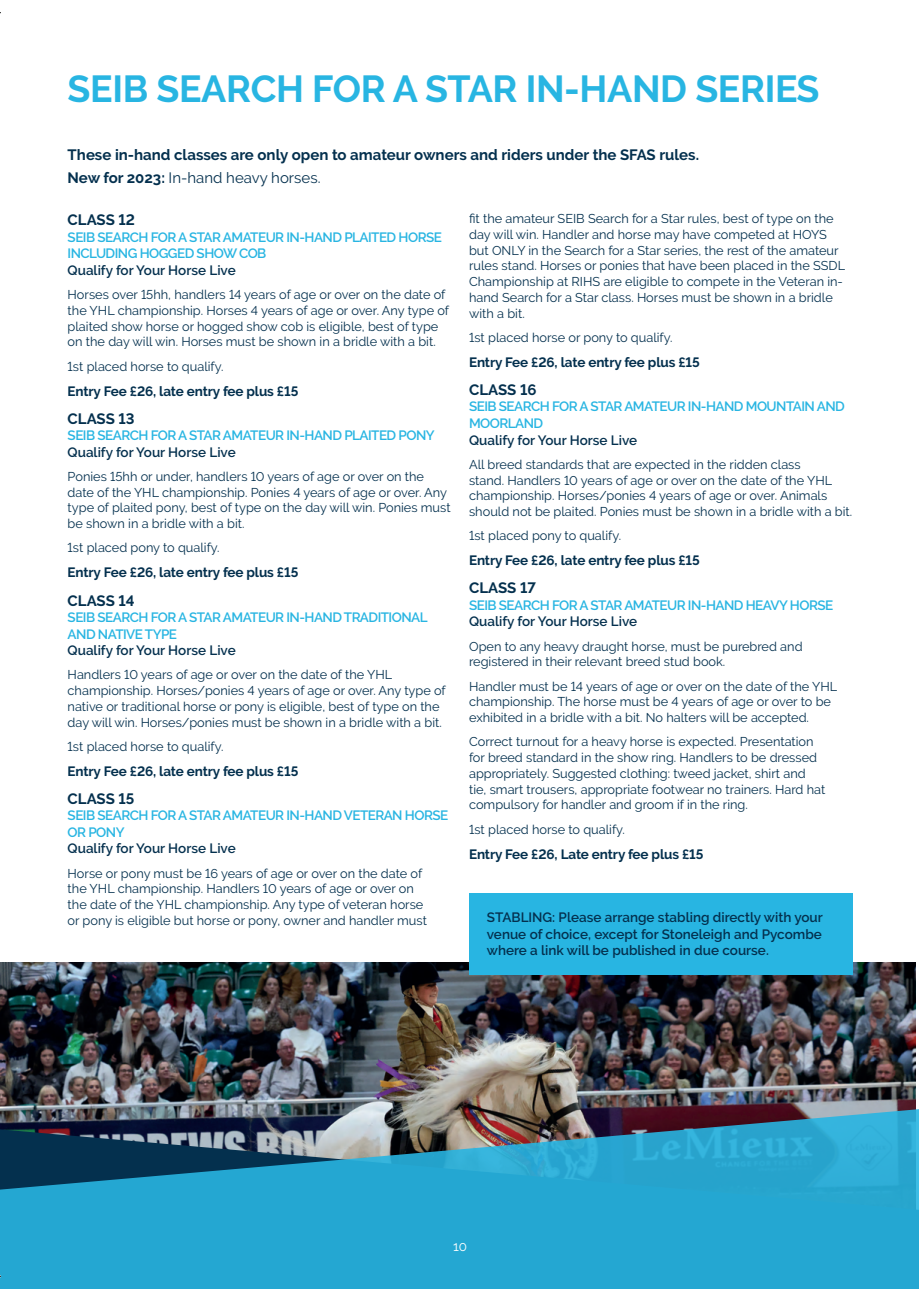
<style>
.page{position:relative;width:919px;height:1289px;background:#fff}
.page>*{position:absolute;margin:0;border:0;box-sizing:border-box;transform-origin:0 0}
.t1{font:700 37.5px "Raleway";letter-spacing:-.01em;color:#28b5e2}
.t2{font:700 15px/23.7px "Raleway";color:#04304e}
.t3{font:600 13.5px/16.5px "Raleway";letter-spacing:-.04em;color:#28b5e2}
.t4{font:600 13.5px/16.5px "Raleway";color:#04304e;text-align:justify}
.t5{font:700 13.5px "Raleway";letter-spacing:-.01em;color:#04304e}
.t6{font:13.5px "Raleway";color:#fff}
.t7{font:12.75px/15.8px "Raleway";color:#04304e}
.s1{font-weight:400}
</style>
<div class="page">
<img style="left:1px;top:962px;width:914px;height:48px">
<img style="left:0;top:1010px;width:919px;height:278px">
<div style="left:469px;top:893px;width:384px;height:81px;background:#28b5e2"></div>
<h1 class="t1" style="left:68px;top:67px;width:753px">SEIB SEARCH FOR A STAR IN-HAND SERIES</h1>
<p class="t2" style="left:68px;top:142px;width:633px">These in-hand classes are only open to amateur owners and riders under the SFAS rules.<br>New for 2023: <span class="s1">In-hand heavy horses.</span></p>
<p class="t2" style="left:68px;top:208px;width:69px">CLASS 12</p>
<p class="t3" style="left:68px;top:229px;width:376px">SEIB SEARCH FOR A STAR AMATEUR IN-HAND PLAITED HORSE<br>INCLUDING HOGGED SHOW COB</p>
<p class="t4" style="left:68px;top:262px;width:170px">Qualify for Your Horse Live</p>
<p class="t7" style="left:68px;top:286px;width:383px">Horses over 15hh, handlers 14 years of age or over on the date of the YHL championship. Horses 4 years of age or over. Any type of plaited show horse or hogged show cob is eligible, best of type on the day will win. Horses must be shown in a bridle with a bit.</p>
<p class="t7" style="left:68px;top:358px;width:157px">1st placed horse to qualify.</p>
<p class="t5" style="left:68px;top:383px;width:232px">Entry Fee £26, late entry fee plus £15</p>
<p class="t2" style="left:68px;top:406px;width:69px">CLASS 13</p>
<p class="t3" style="left:68px;top:427px;width:369px">SEIB SEARCH FOR A STAR AMATEUR IN-HAND PLAITED PONY</p>
<p class="t4" style="left:68px;top:443px;width:170px">Qualify for Your Horse Live</p>
<p class="t7" style="left:68px;top:468px;width:385px">Ponies 15hh or under, handlers 10 years of age or over on the date of the YHL championship. Ponies 4 years of age or over. Any type of plaited pony, best of type on the day will win. Ponies must be shown in a bridle with a bit.</p>
<p class="t7" style="left:68px;top:540px;width:153px">1st placed pony to qualify.</p>
<p class="t5" style="left:68px;top:565px;width:232px">Entry Fee £26, late entry fee plus £15</p>
<p class="t2" style="left:68px;top:588px;width:68px">CLASS 14</p>
<p class="t3" style="left:68px;top:609px;width:361px">SEIB SEARCH FOR A STAR AMATEUR IN-HAND TRADITIONAL<br>AND NATIVE TYPE</p>
<p class="t4" style="left:68px;top:642px;width:170px">Qualify for Your Horse Live</p>
<p class="t7" style="left:68px;top:666px;width:380px">Handlers 10 years of age or over on the date of the YHL championship. Horses/ponies 4 years of age or over. Any type of native or traditional horse or pony is eligible, best of type on the day will win. Horses/ponies must be shown in a bridle with a bit.</p>
<p class="t7" style="left:68px;top:738px;width:157px">1st placed horse to qualify.</p>
<p class="t5" style="left:68px;top:763px;width:232px">Entry Fee £26, late entry fee plus £15</p>
<p class="t2" style="left:68px;top:786px;width:68px">CLASS 15</p>
<p class="t3" style="left:68px;top:807px;width:382px">SEIB SEARCH FOR A STAR AMATEUR IN-HAND VETERAN HORSE<br>OR PONY</p>
<p class="t4" style="left:68px;top:840px;width:170px">Qualify for Your Horse Live</p>
<p class="t7" style="left:68px;top:865px;width:361px">Horse or pony must be 16 years of age or over on the date of the YHL championship. Handlers 10 years of age or over on the date of the YHL championship. Any type of veteran horse or pony is eligible but horse or pony, owner and handler must</p>
<p class="t7" style="left:469px;top:211px;width:378px">fit the amateur SEIB Search for a Star rules, best of type on the day will win. Handler and horse may have competed at HOYS but ONLY in the Search for a Star series, the rest of the amateur rules stand. Horses or ponies that have been placed in the SSDL Championship at RIHS are eligible to compete in the Veteran in&shy;hand Search for a Star class. Horses must be shown in a bridle with a bit.</p>
<p class="t7" style="left:469px;top:329px;width:205px">1st placed horse or pony to qualify.</p>
<p class="t5" style="left:469px;top:354px;width:232px">Entry Fee £26, late entry fee plus £15</p>
<p class="t2" style="left:469px;top:378px;width:69px">CLASS 16</p>
<p class="t3" style="left:469px;top:398px;width:377px">SEIB SEARCH FOR A STAR AMATEUR IN-HAND MOUNTAIN AND<br>MOORLAND</p>
<p class="t4" style="left:469px;top:431px;width:170px">Qualify for Your Horse Live</p>
<p class="t7" style="left:469px;top:456px;width:385px">All breed standards that are expected in the ridden class<br>stand. Handlers 10 years of age or over on the date of the YHL championship. Horses/ponies 4 years of age or over. Animals should not be plaited. Ponies must be shown in a bridle with a bit.</p>
<p class="t7" style="left:469px;top:528px;width:153px">1st placed pony to qualify.</p>
<p class="t5" style="left:469px;top:553px;width:232px">Entry Fee £26, late entry fee plus £15</p>
<p class="t2" style="left:469px;top:576px;width:68px">CLASS 17</p>
<p class="t3" style="left:469px;top:597px;width:366px">SEIB SEARCH FOR A STAR AMATEUR IN-HAND HEAVY HORSE</p>
<p class="t4" style="left:469px;top:613px;width:170px">Qualify for Your Horse Live</p>
<p class="t7" style="left:469px;top:638px;width:335px">Open to any heavy draught horse, must be purebred and registered in their relevant breed stud book.</p>
<p class="t7" style="left:469px;top:678px;width:370px">Handler must be 14 years of age or over on the date of the YHL championship. The horse must be 4 years of age or over to be exhibited in a bridle with a bit. No halters will be accepted.</p>
<p class="t7" style="left:469px;top:734px;width:358px">Correct turnout for a heavy horse is expected. Presentation for breed standard in the show ring. Handlers to be dressed appropriately. Suggested clothing: tweed jacket, shirt and tie, smart trousers, appropriate footwear no trainers. Hard hat compulsory for handler and groom if in the ring.</p>
<p class="t7" style="left:469px;top:821px;width:157px">1st placed horse to qualify.</p>
<p class="t5" style="left:469px;top:846px;width:236px">Entry Fee £26, Late entry fee plus £15</p>
<p class="t4" style="left:487px;top:909px;width:338px">STABLING: Please arrange stabling directly with your venue of choice, except for Stoneleigh and Pycombe where a link will be published in due course.</p>
<p class="t6" style="left:453px;top:1237px;width:15px">10</p>
</div>
